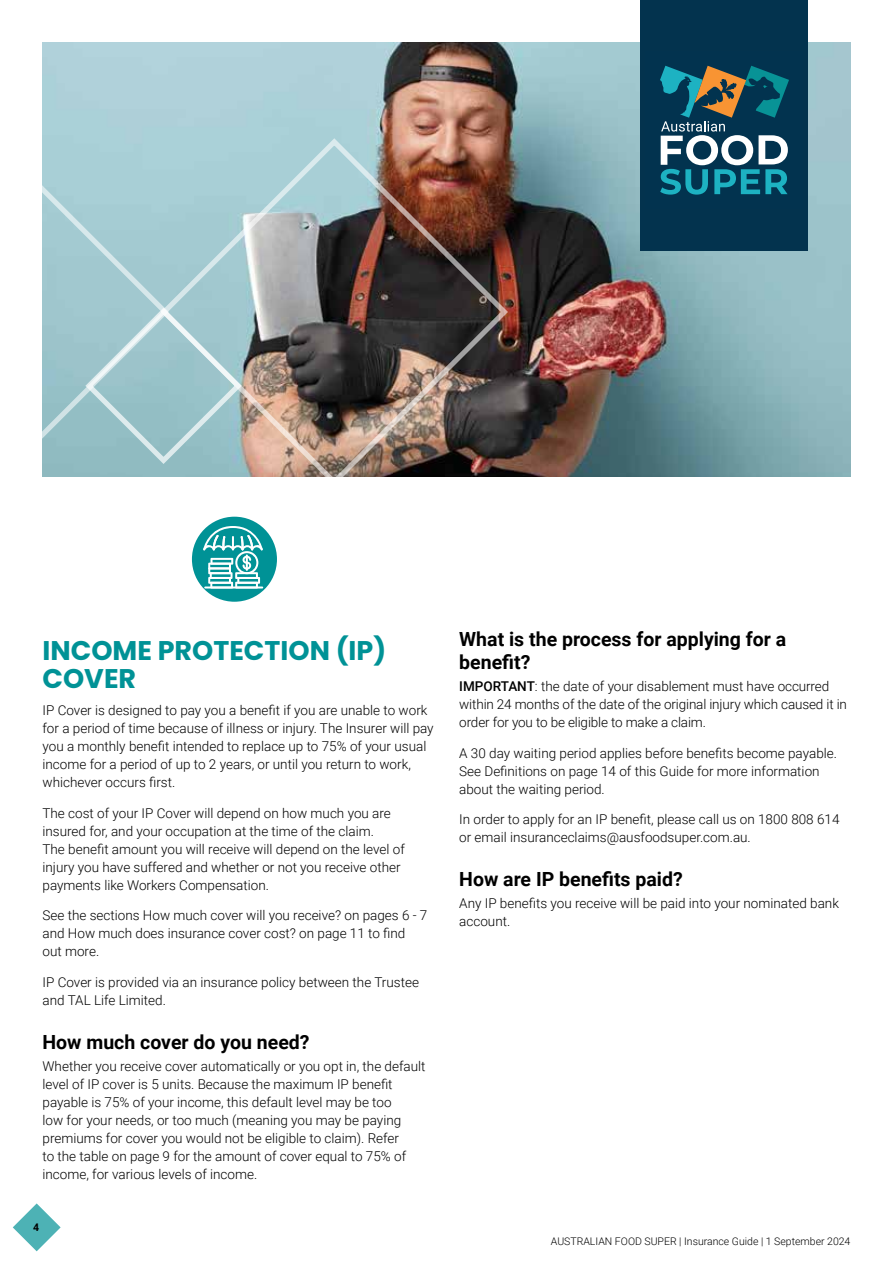
<style>
.page{position:relative;width:893px;height:1263px;background:#fff}
.page>*{position:absolute;margin:0;border:0;box-sizing:border-box;transform-origin:0 0}
.t1{font:700 27px/28.5px "Poppins";color:#009296}
.t2{font:700 19.5px/22.5px "Roboto";color:#000}
.t3{font:300 13.5px/18px "Roboto";color:#000}
.t4{font:300 10.5px "Roboto";color:#000}
.t5{font:700 10.5px "Roboto";color:#000}
.s1{font-weight:500}
</style>
<div class="page">
<img style="left:43px;top:43px;width:807px;height:433px">
<svg style="left:42px;top:136px;width:116px;height:341px;background:#a2c9d0"></svg>
<img style="left:158px;top:136px;width:352px;height:341px">
<svg style="left:83px;top:306px;width:161px;height:160px;background:#a0c5cb"></svg>
<svg style="left:13px;top:1203px;width:48px;height:48px"></svg>
<div style="left:192px;top:517px;width:85px;height:85px;background:#009296;border-radius:50%"></div>
<svg style="left:203px;top:526px;width:60px;height:62px"></svg>
<div style="left:641px;top:0;width:167px;height:250px;background:#03334e"></div>
<svg style="left:660px;top:66px;width:129px;height:129px"></svg>
<h1 class="t1" style="left:43px;top:636px;width:345px">INCOME PROTECTION (IP)<br>COVER</h1>
<p class="t3" style="left:43px;top:700px;width:393px">IP Cover is designed to pay you a benefit if you are unable to work for a period of time because of illness or injury. The Insurer will pay you a monthly benefit intended to replace up to 75% of your usual income for a period of up to 2 years, or until you return to work, whichever occurs first.</p>
<p class="t3" style="left:43px;top:805px;width:364px">The cost of your IP Cover will depend on how much you are insured for, and your occupation at the time of the claim.<br>The benefit amount you will receive will depend on the level of injury you have suffered and whether or not you receive other payments like Workers Compensation.</p>
<p class="t3" style="left:43px;top:907px;width:386px">See the sections How much cover will you receive? on pages 6 - 7 and How much does insurance cover cost? on page 11 to find out more.</p>
<p class="t3" style="left:43px;top:974px;width:378px">IP Cover is provided via an insurance policy between the Trustee and TAL Life Limited.</p>
<h2 class="t2" style="left:43px;top:1032px;width:269px">How much cover do you need?</h2>
<p class="t3" style="left:43px;top:1058px;width:385px">Whether you receive cover automatically or you opt in, the default level of IP cover is 5 units. Because the maximum IP benefit payable is 75% of your income, this default level may be too<br>low for your needs, or too much (meaning you may be paying premiums for cover you would not be eligible to claim). Refer<br>to the table on page 9 for the amount of cover equal to 75% of income, for various levels of income.</p>
<p class="t5" style="left:33px;top:1223px;width:8px">4</p>
<h2 class="t2" style="left:459px;top:629px;width:329px">What is the process for applying for a benefit?</h2>
<p class="t3" style="left:459px;top:678px;width:389px"><span class="s1">IMPORTANT</span>: the date of your disablement must have occurred within 24 months of the date of the original injury which caused it in order for you to be eligible to make a claim.</p>
<p class="t3" style="left:459px;top:743px;width:379px">A 30 day waiting period applies before benefits become payable.<br>See Definitions on page 14 of this Guide for more information about the waiting period.</p>
<p class="t3" style="left:459px;top:810px;width:382px">In order to apply for an IP benefit, please call us on 1800 808 614 or email insuranceclaims@ausfoodsuper.com.au.</p>
<h2 class="t2" style="left:459px;top:867px;width:225px">How are IP benefits paid?</h2>
<p class="t3" style="left:459px;top:894px;width:381px">Any IP benefits you receive will be paid into your nominated bank account.</p>
<p class="t4" style="left:551px;top:1236px;width:301px">AUSTRALIAN FOOD SUPER | Insurance Guide | 1 September 2024</p>
</div>
